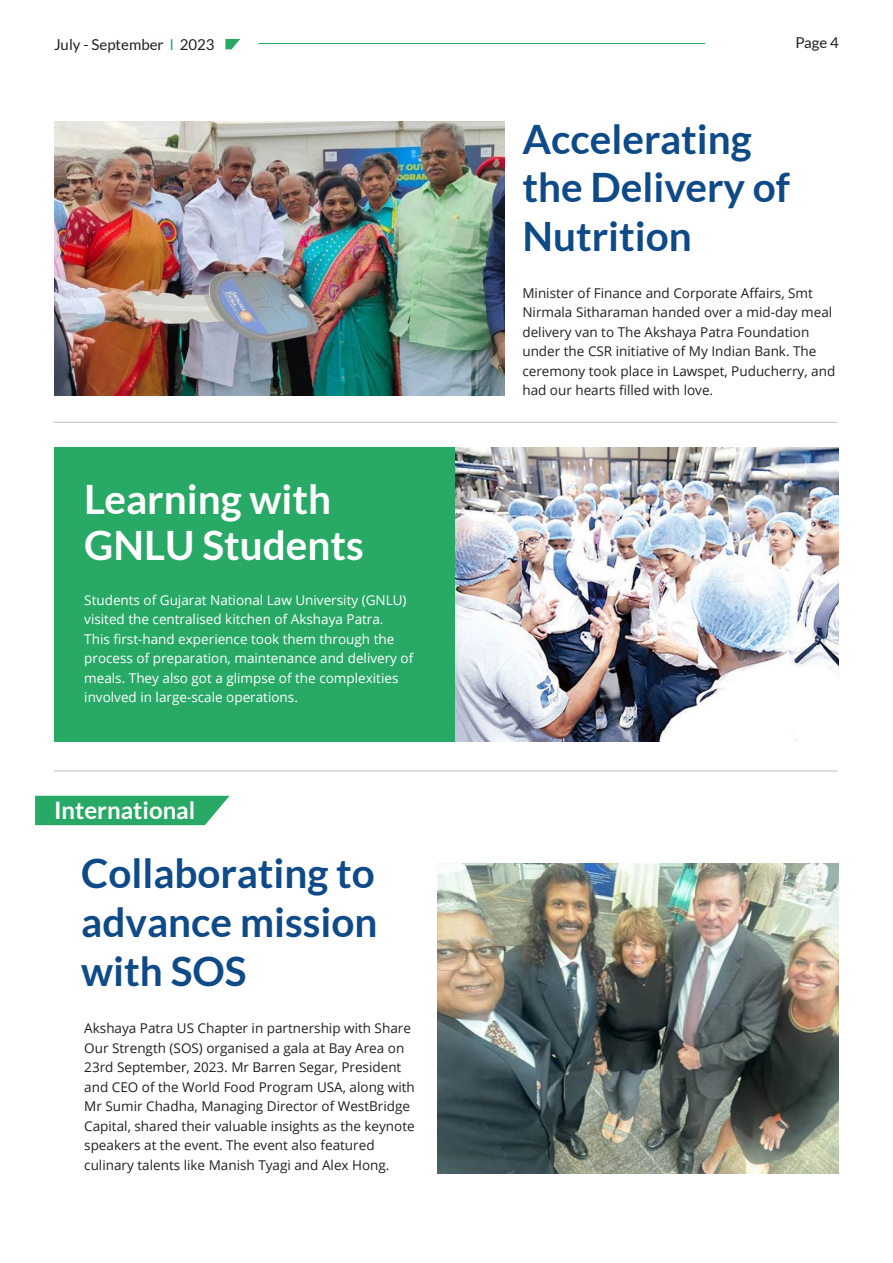
<style>
.page{position:relative;width:893px;height:1263px;background:#fff}
.page>*{position:absolute;margin:0;border:0;box-sizing:border-box;transform-origin:0 0}
.Title_1{font:700 40.5px/48.6px "Lato";color:#0f4a88}
.Title_1-2{font:700 40.5px/45.6px "Lato";color:#fff}
.Sub_title{font:700 24px "Lato";color:#fff}
.t1{font:15px "Lato";color:#231f20}
.Body{font:13.5px/19.5px "Open Sans";color:#231f20}
.Body-2{font:13.5px/19.5px "Open Sans";color:#fff}
.s1{color:#28aa66}
</style>
<div class="page">
<div style="left:54px;top:447px;width:785px;height:295px;background:#28aa66"></div>
<hr style="left:54px;top:770px;width:783px;height:1px;background:#bfbfbf">
<hr style="left:54px;top:422px;width:783px;height:1px;background:#bfbfbf">
<img style="left:54px;top:121px;width:450px;height:275px">
<img style="left:455px;top:447px;width:384px;height:295px">
<img style="left:437px;top:863px;width:402px;height:311px">
<svg style="left:35px;top:796px;width:195px;height:29px;background:#36af70"></svg>
<hr style="left:259px;top:43px;width:446px;height:1px;background:#28aa66">
<svg style="left:225px;top:39px;width:15px;height:10px"></svg>
<p class="t1" style="left:54px;top:36px;width:162px">July - September <span class="s1">I</span> 2023</p>
<p class="t1" style="left:795px;top:34px;width:45px">Page 4</p>
<p class="Title_1" style="left:522px;top:114px;width:269px">Accelerating the Delivery of<br>Nutrition</p>
<p class="Title_1-2" style="left:84px;top:476px;width:281px">Learning with<br>GNLU Students</p>
<p class="Body-2" style="left:84px;top:590px;width:331px">Students of Gujarat National Law University (GNLU) visited the centralised kitchen of Akshaya Patra.<br>This first-hand experience took them through the process of preparation, maintenance and delivery of meals. They also got a glimpse of the complexities involved in large-scale operations.</p>
<p class="Sub_title" style="left:54px;top:797px;width:143px">International</p>
<p class="Title_1" style="left:81px;top:849px;width:298px;text-align:justify">Collaborating to advance mission with SOS</p>
<p class="Body" style="left:84px;top:1018px;width:332px">Akshaya Patra US Chapter in partnership with Share Our Strength (SOS) organised a gala at Bay Area on 23rd September, 2023. Mr Barren Segar, President and CEO of the World Food Program USA, along with Mr Sumir Chadha, Managing Director of WestBridge Capital, shared their valuable insights as the keynote speakers at the event. The event also featured culinary talents like Manish Tyagi and Alex Hong.</p>
<p class="Body" style="left:522px;top:283px;width:314px">Minister of Finance and Corporate Affairs, Smt Nirmala Sitharaman handed over a mid-day meal delivery van to The Akshaya Patra Foundation under the CSR initiative of My Indian Bank. The ceremony took place in Lawspet, Puducherry, and had our hearts filled with love.</p>
</div>
